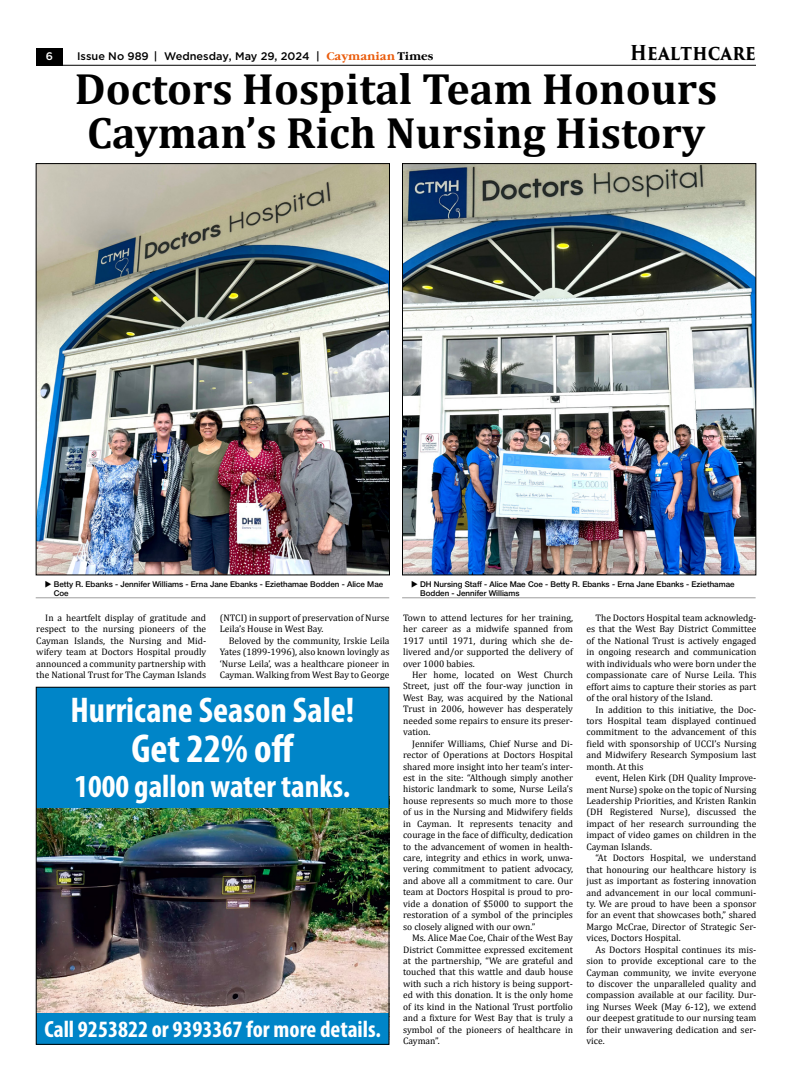
<style>
.page{position:relative;width:792px;height:1080px;background:#fff}
.page>*{position:absolute;margin:0;border:0;box-sizing:border-box;transform-origin:0 0}
.t1{font:700 44px/44px "Cambria";color:#000}
.t2{font:700 condensed 40.5px "Myriad Pro";color:#fff}
.t3{font:700 condensed 35.9px "Myriad Pro";color:#fff}
.t4{font:700 condensed 32.2px "Myriad Pro";color:#fff}
.t5{font:700 condensed 23.5px "Myriad Pro";color:#fff}
.t6{font:700 20px "Trajan Pro 3";letter-spacing:.01em;color:#000;scale:.85 1}
.t7{font:500 11px "Gotham";color:#000}
.t8{font:500 11px "Gotham";color:#fff}
.t9{font:9.5px/11.4px "Cambria";color:#000;text-align:justify}
.t10{font:500 8px/9px "Helvetica Neue Cyr";color:#000}
.s1{font-family:"Garamond C";font-weight:700;color:#ea5b0b}
.s2{font-family:"Garamond C";font-weight:700}
</style>
<div class="page">
<img style="left:38px;top:165px;width:350px;height:408px">
<div style="left:36px;top:163px;width:354px;height:412px;border:1px solid #000"></div>
<img style="left:404px;top:165px;width:350px;height:408px">
<div style="left:402px;top:163px;width:354px;height:412px;border:1px solid #000"></div>
<img style="left:38px;top:808px;width:350px;height:205px">
<div style="left:36px;top:687px;width:353px;height:121px;background:#0085c8"></div>
<div style="left:36px;top:1013px;width:353px;height:31px;background:#0085c8"></div>
<div style="left:36px;top:687px;width:354px;height:358px;border:1px solid #000"></div>
<hr style="left:36px;top:598px;width:353px;height:1px;background:#9d9d9c">
<hr style="left:402px;top:598px;width:354px;height:1px;background:#9d9d9c">
<div style="left:36px;top:48px;width:27px;height:18px;background:#000"></div>
<hr style="left:36px;top:65px;width:720px;height:1px;background:#000">
<p class="t8" style="left:46px;top:49px;width:9px">6</p>
<p class="t7" style="left:77px;top:49px;width:358px">Issue No 989 | Wednesday, May 29, 2024 | <span class="s1">Caymanian</span> <span class="s2">Times</span></p>
<h3 class="t6" style="left:630px;top:38px;width:149px">Healthcare</h3>
<h1 class="t1" style="left:75px;top:66px;width:644px">Doctors Hospital Team Honours<br>Cayman’s Rich Nursing History</h1>
<p class="t10" style="left:54px;top:579px;width:331px">Betty R. Ebanks - Jennifer Williams - Erna Jane Ebanks - Eziethamae Bodden - Alice Mae<br>Coe</p>
<p class="t10" style="left:420px;top:579px;width:316px">DH Nursing Staff - Alice Mae Coe - Betty R. Ebanks - Erna Jane Ebanks - Eziethamae<br>Bodden - Jennifer Williams</p>
<p class="t9" style="left:36px;top:612px;width:171px;text-indent:9px">In a heartfelt display of gratitude and respect to the nursing pioneers of the Cayman Islands, the Nursing and Mid&shy;wifery team at Doctors Hospital proudly announced a community partnership with the National Trust for The Cayman Islands</p>
<p class="t9" style="left:220px;top:612px;width:171px">(NTCI) in support of preservation of Nurse<br>Leila’s House in West Bay.</p>
<p class="t9" style="left:220px;top:635px;width:171px;text-indent:9px">Beloved by the community, Irskie Leila Yates (1899-1996), also known lovingly as ‘Nurse Leila’, was a healthcare pioneer in Cayman. Walking from West Bay to George</p>
<h3 class="t3" style="left:70px;top:687px;width:285px">Hurricane Season Sale!</h3>
<h2 class="t2" style="left:131px;top:723px;width:164px">Get 22% off</h2>
<h3 class="t4" style="left:74px;top:766px;width:278px">1000 gallon water tanks.</h3>
<h3 class="t5" style="left:44px;top:1014px;width:338px">Call 9253822 or 9393367 for more details.</h3>
<p class="t9" style="left:403px;top:612px;width:171px">Town to attend lectures for her training, her career as a midwife spanned from 1917 until 1971, during which she de&shy;livered and/or supported the delivery of over 1000 babies.</p>
<p class="t9" style="left:403px;top:669px;width:171px;text-indent:9px">Her home, located on West Church Street, just off the four-way junction in West Bay, was acquired by the National Trust in 2006, however has desperately needed some repairs to ensure its preser&shy;vation.</p>
<p class="t9" style="left:403px;top:738px;width:171px;text-indent:9px">Jennifer Williams, Chief Nurse and Di&shy;rector of Operations at Doctors Hospital shared more insight into her team’s inter&shy;est in the site: “Although simply another historic landmark to some, Nurse Leila’s house represents so much more to those of us in the Nursing and Midwifery fields in Cayman. It represents tenacity and courage in the face of difficulty, dedication to the advancement of women in health&shy;care, integrity and ethics in work, unwa&shy;vering commitment to patient advocacy, and above all a commitment to care. Our team at Doctors Hospital is proud to pro&shy;vide a donation of $5000 to support the restoration of a symbol of the principles so closely aligned with our own.”</p>
<p class="t9" style="left:403px;top:932px;width:171px;text-indent:9px">Ms. Alice Mae Coe, Chair of the West Bay District Committee expressed excitement at the partnership, “We are grateful and touched that this wattle and daub house with such a rich history is being support&shy;ed with this donation. It is the only home of its kind in the National Trust portfolio and a fixture for West Bay that is truly a symbol of the pioneers of healthcare in Cayman”.</p>
<p class="t9" style="left:587px;top:612px;width:171px;text-indent:9px">The Doctors Hospital team acknowledg&shy;es that the West Bay District Committee of the National Trust is actively engaged in ongoing research and communication with individuals who were born under the compassionate care of Nurse Leila. This effort aims to capture their stories as part of the oral history of the Island.</p>
<p class="t9" style="left:587px;top:704px;width:171px;text-indent:9px">In addition to this initiative, the Doc&shy;tors Hospital team displayed continued commitment to the advancement of this field with sponsorship of UCCI’s Nursing and Midwifery Research Symposium last month. At this</p>
<p class="t9" style="left:587px;top:772px;width:171px;text-indent:9px">event, Helen Kirk (DH Quality Improve&shy;ment Nurse) spoke on the topic of Nursing Leadership Priorities, and Kristen Rankin (DH Registered Nurse), discussed the impact of her research surrounding the impact of video games on children in the Cayman Islands.</p>
<p class="t9" style="left:587px;top:852px;width:171px;text-indent:9px">“At Doctors Hospital, we understand that honouring our healthcare history is just as important as fostering innovation and advancement in our local communi&shy;ty. We are proud to have been a sponsor for an event that showcases both,” shared Margo McCrae, Director of Strategic Ser&shy;vices, Doctors Hospital.</p>
<p class="t9" style="left:587px;top:944px;width:171px;text-indent:9px">As Doctors Hospital continues its mis&shy;sion to provide exceptional care to the Cayman community, we invite everyone to discover the unparalleled quality and compassion available at our facility. Dur&shy;ing Nurses Week (May 6-12), we extend our deepest gratitude to our nursing team for their unwavering dedication and ser&shy;vice.</p>
</div>
